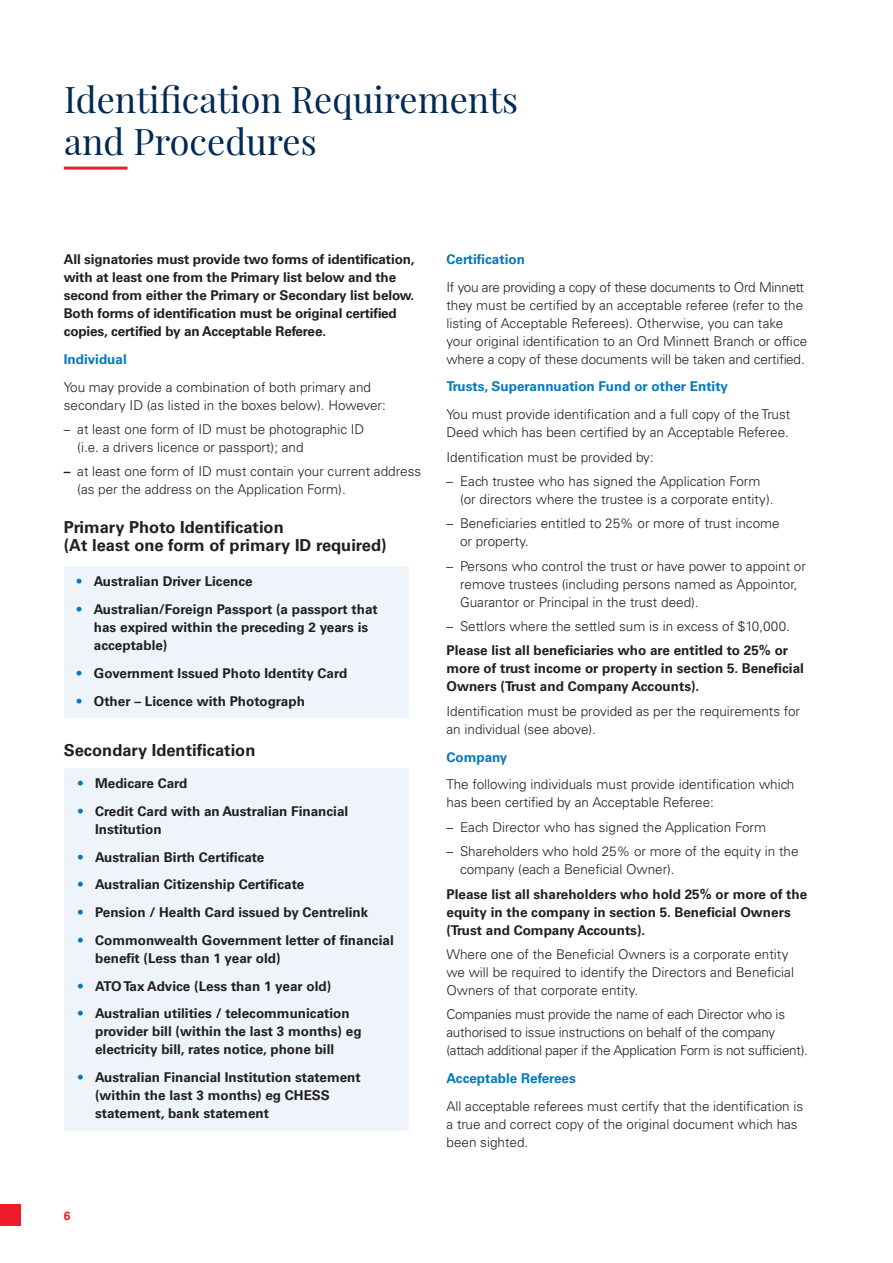
<style>
.page{position:relative;width:893px;height:1263px;background:#fff}
.page>*{position:absolute;margin:0;border:0;box-sizing:border-box;transform-origin:0 0}
.Medium_Highlight_Pla{font:36px "Playfair Display";color:#002954}
.Body_Copy{font:700 16.5px/18px "Univers LT Std";color:#231f20}
.Body_Copy-2{font:300 13.5px/18px "Univers LT Std";color:#231f20}
.Body_Copy-3{font:700 13.5px/18px "Univers LT Std";color:#231f20}
.Body_Copy-4{font:300 13.5px/18px "Univers LT Std";letter-spacing:-.02em;color:#231f20}
.Body_Copy-5{font:700 13.5px "Univers LT Std";color:#0079c2}
.t1{font:700 12px "Univers LT Std";color:#ee1b2c}
.s1{font-weight:700}
.s2{color:#0079c2}
</style>
<div class="page">
<div style="left:64px;top:566px;width:344px;height:151px;background:#eff4fa"></div>
<div style="left:64px;top:768px;width:344px;height:363px;background:#eff4fa"></div>
<hr style="left:64px;top:167px;width:64px;height:3px;background:#ee1c28">
<div style="left:0;top:1204px;width:21px;height:22px;background:#ee1b2c"></div>
<p class="Medium_Highlight_Pla" style="left:64px;top:77px;width:455px">Identification Requirements</p>
<p class="Medium_Highlight_Pla" style="left:64px;top:119px;width:254px">and Procedures</p>
<p class="Body_Copy-3" style="left:64px;top:250px;width:352px">All signatories must provide two forms of identification, with at least one from the Primary list below and the second from either the Primary or Secondary list below.<br>Both forms of identification must be original certified copies, certified by an Acceptable Referee.</p>
<p class="Body_Copy-5" style="left:64px;top:351px;width:65px">Individual</p>
<p class="Body_Copy-2" style="left:64px;top:378px;width:324px">You may provide a combination of both primary and secondary ID (as listed in the boxes below). However:</p>
<p class="Body_Copy-2" style="left:77px;top:420px;width:289px;text-indent:-14px">– at least one form of ID must be photographic ID (i.e. a drivers licence or passport); and</p>
<p class="Body_Copy-2" style="left:77px;top:463px;width:345px;text-indent:-14px"><span class="s1">–</span> at least one form of ID must contain your current address (as per the address on the Application Form).</p>
<p class="Body_Copy" style="left:64px;top:518px;width:324px">Primary Photo Identification<br>(At least one form of primary ID required)</p>
<p class="Body_Copy-3" style="left:77px;top:573px;width:177px"><span class="s2">•</span> Australian Driver Licence</p>
<p class="Body_Copy-3" style="left:94px;top:600px;width:285px;text-indent:-17px"><span class="s2">•</span> Australian/Foreign Passport (a passport that has expired within the preceding 2 years is acceptable)</p>
<p class="Body_Copy-3" style="left:77px;top:664px;width:272px"><span class="s2">•</span> Government Issued Photo Identity Card</p>
<p class="Body_Copy-3" style="left:77px;top:692px;width:230px"><span class="s2">•</span> Other – Licence with Photograph</p>
<p class="Body_Copy" style="left:64px;top:741px;width:193px">Secondary Identification</p>
<p class="Body_Copy-3" style="left:78px;top:774px;width:111px"><span class="s2">•</span> Medicare Card</p>
<p class="Body_Copy-3" style="left:95px;top:802px;width:255px;text-indent:-17px"><span class="s2">•</span> Credit Card with an Australian Financial<br>Institution</p>
<p class="Body_Copy-3" style="left:78px;top:848px;width:188px"><span class="s2">•</span> Australian Birth Certificate</p>
<p class="Body_Copy-3" style="left:78px;top:876px;width:228px"><span class="s2">•</span> Australian Citizenship Certificate</p>
<p class="Body_Copy-3" style="left:78px;top:903px;width:292px"><span class="s2">•</span> Pension / Health Card issued by Centrelink</p>
<p class="Body_Copy-3" style="left:95px;top:931px;width:300px;text-indent:-17px"><span class="s2">•</span> Commonwealth Government letter of financial benefit (Less than 1 year old)</p>
<p class="Body_Copy-3" style="left:78px;top:977px;width:255px"><span class="s2">•</span> ATO Tax Advice (Less than 1 year old)</p>
<p class="Body_Copy-3" style="left:95px;top:1005px;width:268px;text-indent:-17px"><span class="s2">•</span> Australian utilities / telecommunication provider bill (within the last 3 months) eg electricity bill, rates notice, phone bill</p>
<p class="Body_Copy-3" style="left:95px;top:1068px;width:267px;text-indent:-17px"><span class="s2">•</span> Australian Financial Institution statement (within the last 3 months) eg CHESS statement, bank statement</p>
<p class="t1" style="left:64px;top:1208px;width:8px">6</p>
<p class="Body_Copy-5" style="left:446px;top:251px;width:80px">Certification</p>
<p class="Body_Copy-2" style="left:446px;top:278px;width:362px">If you are providing a copy of these documents to Ord Minnett they must be certified by an acceptable referee (refer to the listing of Acceptable Referees). Otherwise, you can take your original identification to an Ord Minnett Branch or office where a copy of these documents will be taken and certified.</p>
<p class="Body_Copy-5" style="left:446px;top:379px;width:283px">Trusts, Superannuation Fund or other Entity</p>
<p class="Body_Copy-2" style="left:446px;top:405px;width:345px">You must provide identification and a full copy of the Trust<br>Deed which has been certified by an Acceptable Referee.</p>
<p class="Body_Copy-2" style="left:446px;top:448px;width:209px">Identification must be provided by:</p>
<p class="Body_Copy-2" style="left:460px;top:472px;width:315px;text-indent:-14px">– Each trustee who has signed the Application Form (or directors where the trustee is a corporate entity).</p>
<p class="Body_Copy-2" style="left:460px;top:514px;width:321px;text-indent:-14px">– Beneficiaries entitled to 25% or more of trust income or property.</p>
<p class="Body_Copy-2" style="left:460px;top:557px;width:347px;text-indent:-14px">– Persons who control the trust or have power to appoint or remove trustees (including persons named as Appointor,<br>Guarantor or Principal in the trust deed).</p>
<p class="Body_Copy-2" style="left:446px;top:617px;width:345px">– Settlors where the settled sum is in excess of $10,000.</p>
<p class="Body_Copy-3" style="left:446px;top:642px;width:359px">Please list all beneficiaries who are entitled to 25% or more of trust income or property in section 5. Beneficial<br>Owners (Trust and Company Accounts).</p>
<p class="Body_Copy-2" style="left:446px;top:702px;width:355px">Identification must be provided as per the requirements for an individual (see above).</p>
<p class="Body_Copy-5" style="left:446px;top:749px;width:62px">Company</p>
<p class="Body_Copy-2" style="left:446px;top:775px;width:349px">The following individuals must provide identification which has been certified by an Acceptable Referee:</p>
<p class="Body_Copy-2" style="left:446px;top:818px;width:321px">– Each Director who has signed the Application Form</p>
<p class="Body_Copy-2" style="left:460px;top:842px;width:340px;text-indent:-14px">– Shareholders who hold 25% or more of the equity in the company (each a Beneficial Owner).</p>
<p class="Body_Copy-3" style="left:446px;top:885px;width:362px">Please list all shareholders who hold 25% or more of the equity in the company in section 5. Beneficial Owners (Trust and Company Accounts).</p>
<p class="Body_Copy-2" style="left:446px;top:945px;width:349px">Where one of the Beneficial Owners is a corporate entity we will be required to identify the Directors and Beneficial<br>Owners of that corporate entity.</p>
<p class="Body_Copy-4" style="left:446px;top:1005px;width:363px">Companies must provide the name of each Director who is authorised to issue instructions on behalf of the company (attach additional paper if the Application Form is not sufficient).</p>
<p class="Body_Copy-5" style="left:446px;top:1070px;width:131px">Acceptable Referees</p>
<p class="Body_Copy-2" style="left:446px;top:1097px;width:358px">All acceptable referees must certify that the identification is a true and correct copy of the original document which has been sighted.</p>
</div>
